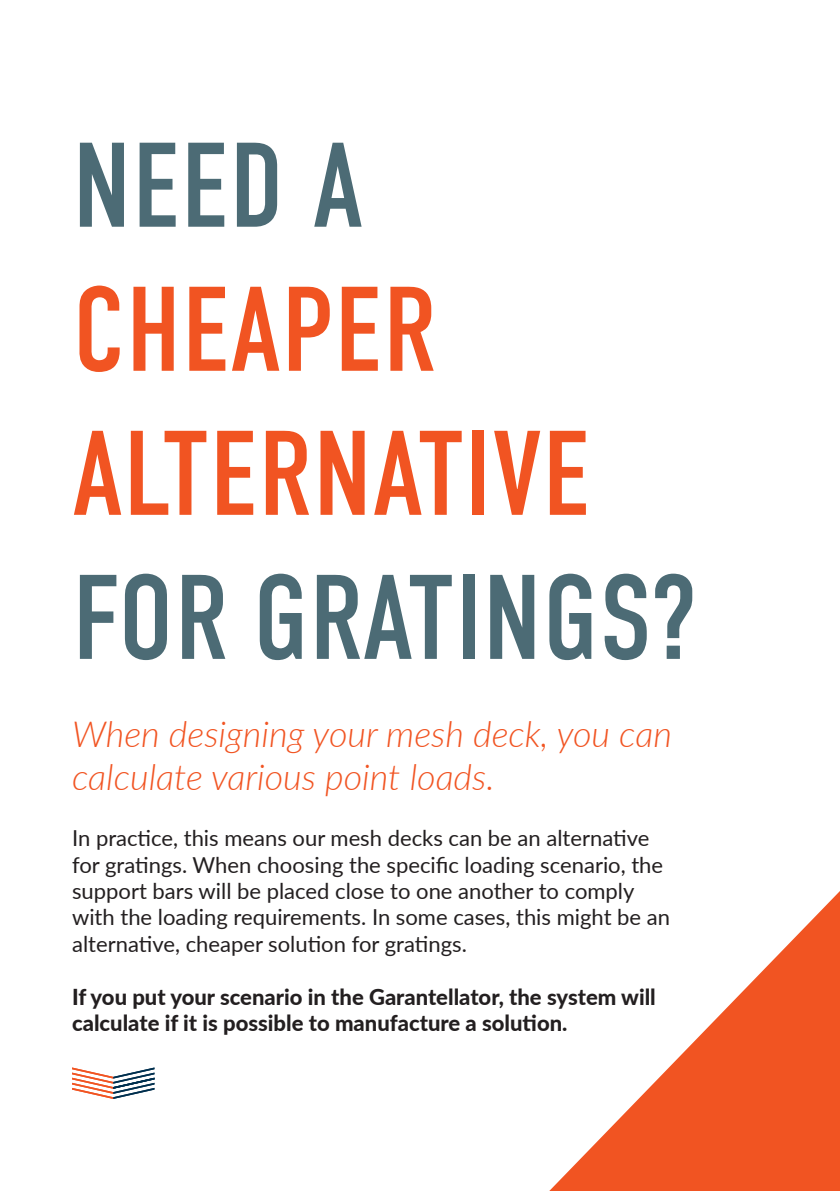
<style>
.page{position:relative;width:840px;height:1191px;background:#fff}
.page>*{position:absolute;margin:0;border:0;box-sizing:border-box;transform-origin:0 0}
.TITLES{font:120px/144px "DIN Condensed";letter-spacing:.01em;color:#f15422}
.Sub_Heading{font:italic 300 36px/43.2px "Lato";color:#f15422}
.Copy{font:22px/26.4px "Lato";color:#231f20}
.Copy-2{font:800 22px/26.4px "Lato";color:#231f20}
.s1{color:#4c6b75}
</style>
<div class="page">
<svg style="left:549px;top:892px;width:290px;height:299px"></svg>
<svg style="left:72px;top:1067px;width:82px;height:32px"></svg>
<p class="TITLES" style="left:73px;top:116px;width:623px"><span class="s1">NEED A<br></span>CHEAPER<br>ALTERNATIVE<br><span class="s1">FOR GRATINGS?</span></p>
<p class="Sub_Heading" style="left:72px;top:711px;width:601px">When designing your mesh deck, you can calculate various point loads.</p>
<p class="Copy" style="left:72px;top:824px;width:599px">In practice, this means our mesh decks can be an alternative for gratings. When choosing the specific loading scenario, the support bars will be placed close to one another to comply with the loading requirements. In some cases, this might be an alternative, cheaper solution for gratings.</p>
<p class="Copy-2" style="left:72px;top:982px;width:585px">If you put your scenario in the Garantellator, the system will calculate if it is possible to manufacture a solution.</p>
</div>
